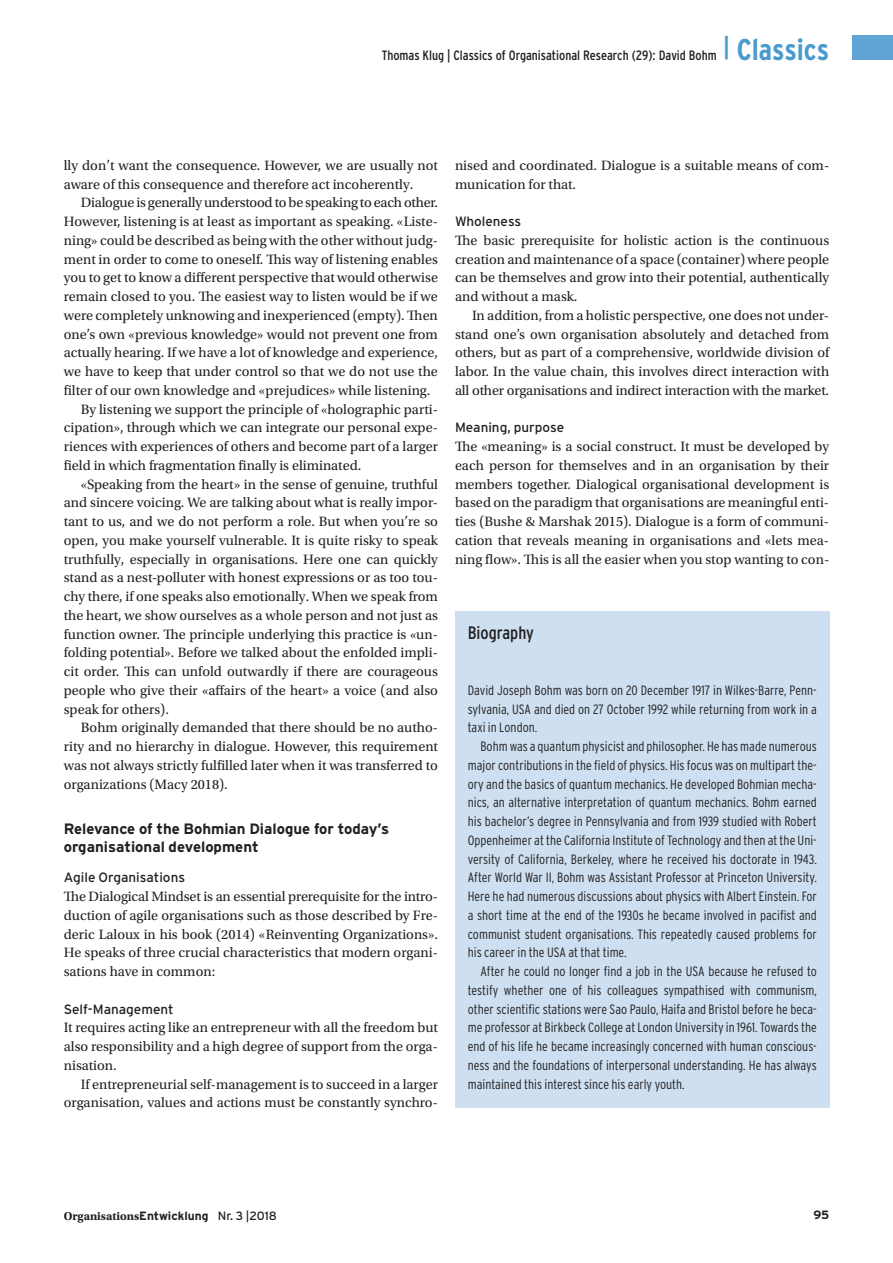
<style>
.page{position:relative;width:893px;height:1263px;background:#fff}
.page>*{position:absolute;margin:0;border:0;box-sizing:border-box;transform-origin:0 0}
.t1{font:condensed 18px "Interstate";color:#231f20}
.t2{font:700 15px/18.8px "Interstate";color:#231f20}
.t3{font:14.25px/18.8px "Utopia Std";color:#231f20}
.t4{font:300 condensed 13.5px/18.8px "Interstate";color:#231f20;text-align:justify}
.t5{font:condensed 13.5px "Interstate";color:#231f20}
.t6{font:13.5px "Interstate";color:#231f20}
.t7{font:700 12px "Utopia Std";color:#231f20}
.t8{font:700 12px "Interstate";color:#231f20}
.s1{font-weight:700;font-size:30px;color:#499bce}
.s2{font-family:"Interstate"}
.s3{font-family:"Interstate";font-weight:400}
</style>
<div class="page">
<div style="left:852px;top:36px;width:41px;height:24px;background:#5fa4d3"></div>
<div style="left:455px;top:611px;width:375px;height:496px;background:#cddff0"></div>
<p class="t5" style="left:382px;top:47px;width:449px">Thomas Klug | Classics of Organisational Research (29): David Bohm <sup>|</sup> <span class="s1">Classics</span></p>
<p class="t3" style="left:64px;top:156px;width:376px">lly don’t want the consequence. However, we are usually not aware of this consequence and therefore act incoherently.</p>
<p class="t3" style="left:81px;top:194px;width:359px">Dialogue is generally understood to be speaking to each other.</p>
<p class="t3" style="left:64px;top:212px;width:376px">However, listening is at least as important as speaking. «Liste-</p>
<p class="t3" style="left:64px;top:231px;width:376px">ning» could be described as being with the other without judg-</p>
<p class="t3" style="left:64px;top:250px;width:376px">ment in order to come to oneself. This way of listening enables</p>
<p class="t3" style="left:64px;top:269px;width:376px">you to get to know a different perspective that would otherwise</p>
<p class="t3" style="left:64px;top:287px;width:376px">remain closed to you. The easiest way to listen would be if we</p>
<p class="t3" style="left:64px;top:306px;width:376px">were completely unknowing and inexperienced (empty). Then</p>
<p class="t3" style="left:64px;top:325px;width:376px">one’s own «previous knowledge» would not prevent one from</p>
<p class="t3" style="left:64px;top:344px;width:376px">actually hearing. If we have a lot of knowledge and experience,</p>
<p class="t3" style="left:64px;top:362px;width:376px">we have to keep that under control so that we do not use the</p>
<p class="t3" style="left:64px;top:381px;width:368px">filter of our own knowledge and «prejudices» while listening.</p>
<p class="t3" style="left:81px;top:400px;width:359px">By listening we support the principle of «holographic parti-</p>
<p class="t3" style="left:64px;top:419px;width:376px">cipation», through which we can integrate our personal expe-</p>
<p class="t3" style="left:64px;top:437px;width:376px">riences with experiences of others and become part of a larger</p>
<p class="t3" style="left:64px;top:456px;width:299px">field in which fragmentation finally is eliminated.</p>
<p class="t3" style="left:81px;top:475px;width:359px">«Speaking from the heart» in the sense of genuine, truthful</p>
<p class="t3" style="left:64px;top:494px;width:376px">and sincere voicing. We are talking about what is really impor-</p>
<p class="t3" style="left:64px;top:512px;width:376px">tant to us, and we do not perform a role. But when you’re so</p>
<p class="t3" style="left:64px;top:531px;width:376px">open, you make yourself vulnerable. It is quite risky to speak</p>
<p class="t3" style="left:64px;top:550px;width:376px">truthfully, especially in organisations. Here one can quickly</p>
<p class="t3" style="left:64px;top:569px;width:376px">stand as a nest-polluter with honest expressions or as too tou-</p>
<p class="t3" style="left:64px;top:587px;width:376px">chy there, if one speaks also emotionally. When we speak from</p>
<p class="t3" style="left:64px;top:606px;width:376px">the heart, we show ourselves as a whole person and not just as</p>
<p class="t3" style="left:64px;top:625px;width:376px">function owner. The principle underlying this practice is «un-</p>
<p class="t3" style="left:64px;top:644px;width:376px">folding potential». Before we talked about the enfolded impli-</p>
<p class="t3" style="left:64px;top:662px;width:376px">cit order. This can unfold outwardly if there are courageous</p>
<p class="t3" style="left:64px;top:681px;width:376px">people who give their «affairs of the heart» a voice (and also</p>
<p class="t3" style="left:64px;top:700px;width:107px">speak for others).</p>
<p class="t3" style="left:81px;top:719px;width:359px">Bohm originally demanded that there should be no autho-</p>
<p class="t3" style="left:64px;top:737px;width:376px">rity and no hierarchy in dialogue. However, this requirement</p>
<p class="t3" style="left:64px;top:756px;width:376px">was not always strictly fulfilled later when it was transferred to</p>
<p class="t3" style="left:64px;top:775px;width:166px">organizations (Macy 2018).</p>
<p class="t2" style="left:64px;top:819px;width:327px">Relevance of the Bohmian Dialogue for today’s organisational development</p>
<p class="t6" style="left:64px;top:870px;width:123px">Agile Organisations</p>
<p class="t3" style="left:64px;top:887px;width:376px">The Dialogical Mindset is an essential prerequisite for the intro&shy;duction of agile organisations such as those described by Fre&shy;deric Laloux in his book (2014) «Reinventing Organizations».<br>He speaks of three crucial characteristics that modern organi&shy;sations have in common:</p>
<p class="t6" style="left:64px;top:1001px;width:111px">Self-Management</p>
<p class="t3" style="left:64px;top:1019px;width:376px;text-align:justify">It requires acting like an entrepreneur with all the freedom but also responsibility and a high degree of support from the orga&shy;nisation.</p>
<p class="t3" style="left:64px;top:1075px;width:376px;text-align:right">If entrepreneurial self-management is to succeed in a larger organisation, values and actions must be constantly synchro-</p>
<p class="t3" style="left:455px;top:156px;width:376px">nised and coordinated. Dialogue is a suitable means of com&shy;munication for that.</p>
<p class="t6" style="left:455px;top:214px;width:68px">Wholeness</p>
<p class="t3" style="left:455px;top:231px;width:376px;text-align:justify">The basic prerequisite for holistic action is the continuous creation and maintenance of a space (container) where people can be themselves and grow into their potential, authentically and without a mask.</p>
<p class="t3" style="left:455px;top:306px;width:376px;text-indent:17px">In addition, from a holistic perspective, one does not under&shy;stand one’s own organisation absolutely and detached from others, but as part of a comprehensive, worldwide division of labor. In the value chain, this involves direct interaction with all other organisations and indirect interaction with the market.</p>
<p class="t6" style="left:455px;top:420px;width:111px">Meaning, purpose</p>
<p class="t3" style="left:455px;top:437px;width:376px">The «meaning» is a social construct. It must be developed by each person for themselves and in an organisation by their members together. Dialogical organisational development is based on the paradigm that organisations are meaningful enti&shy;ties (Bushe &amp; Marshak 2015). Dialogue is a form of communi&shy;cation that reveals meaning in organisations and «lets mea&shy;ning flow». This is all the easier when you stop wanting to con-</p>
<p class="t1" style="left:468px;top:622px;width:68px">Biography</p>
<p class="t4" style="left:468px;top:681px;width:351px">David Joseph Bohm was born on 20 December 1917 in Wilkes-Barre, Penn&shy;sylvania, USA and died on 27 October 1992 while returning from work in a taxi in London.</p>
<p class="t4" style="left:468px;top:737px;width:351px;text-indent:13px">Bohm was a quantum physicist and philosopher. He has made numerous major contributions in the field of physics. His focus was on multipart the&shy;ory and the basics of quantum mechanics. He developed Bohmian mecha&shy;nics, an alternative interpretation of quantum mechanics. Bohm earned his bachelor’s degree in Pennsylvania and from 1939 studied with Robert Oppenheimer at the California Institute of Technology and then at the Uni&shy;versity of California, Berkeley, where he received his doctorate in 1943.<br>After World War II, Bohm was Assistant Professor at Princeton University.<br>Here he had numerous discussions about physics with Albert Einstein. For a short time at the end of the 1930s he became involved in pacifist and communist student organisations. This repeatedly caused problems for his career in the USA at that time.</p>
<p class="t4" style="left:468px;top:962px;width:351px;text-indent:13px">After he could no longer find a job in the USA because he refused to testify whether one of his colleagues sympathised with communism, other scientific stations were Sao Paulo, Haifa and Bristol before he beca&shy;me professor at Birkbeck College at London University in 1961. Towards the end of his life he became increasingly concerned with human conscious&shy;ness and the foundations of interpersonal understanding. He has always maintained this interest since his early youth.</p>
<p class="t7" style="left:64px;top:1209px;width:215px">Organisations<span class="s2">Entwicklung</span> <span class="s3">Nr. 3 |2018</span></p>
<p class="t8" style="left:813px;top:1208px;width:17px">95</p>
</div>
